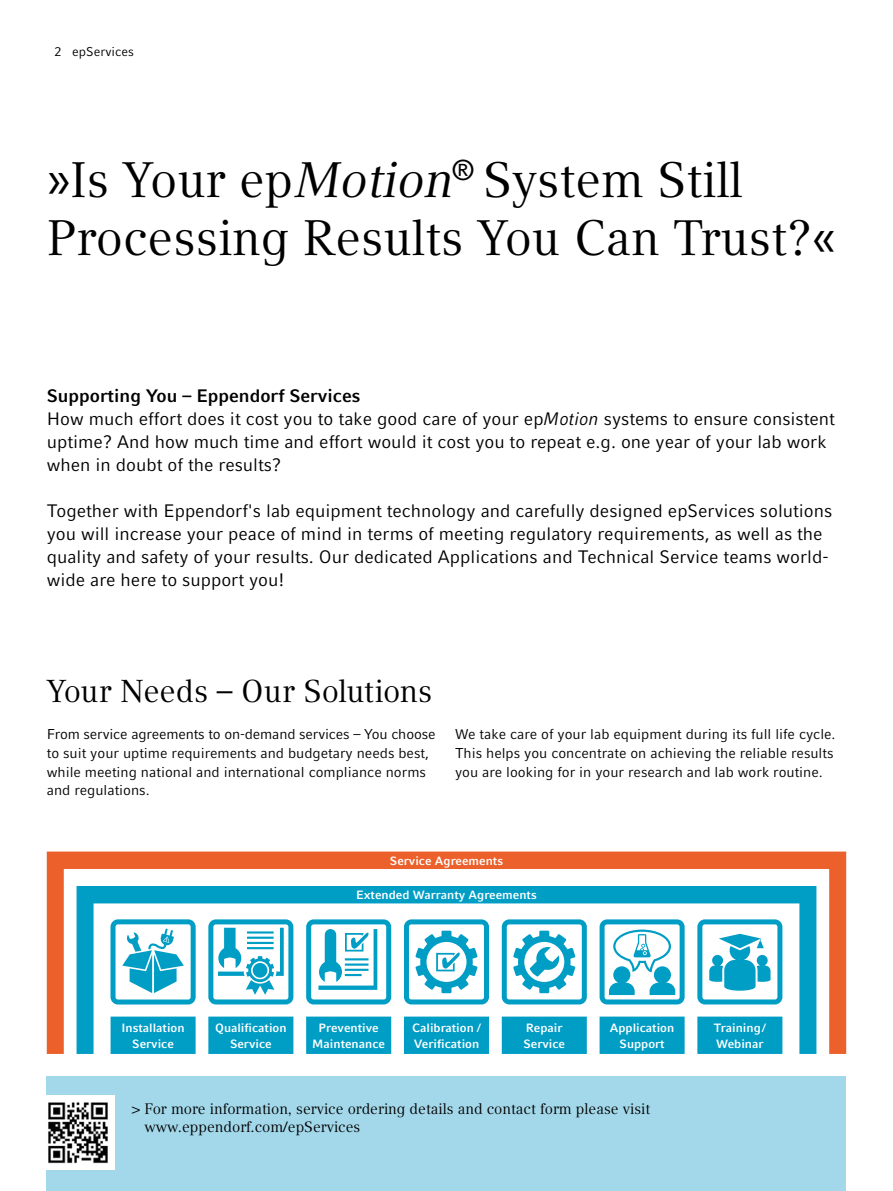
<style>
.page{position:relative;width:893px;height:1191px;background:#fff}
.page>*{position:absolute;margin:0;border:0;box-sizing:border-box;transform-origin:0 0}
.t1{font:49.5px/58.5px "Compatil Textfor Eppendorf";color:#000}
.t2{font:31.5px "Compatil Textfor Eppendorf";letter-spacing:-.005em;color:#000}
.t3{font:18px/23px "Compatil Factfor Eppendorf";color:#000}
.t4{font:15px/18.8px "Compatil Textfor Eppendorf";color:#000}
.t5{font:14.25px/18.8px "Compatil Factfor Eppendorf";color:#000}
.t6{font:12.75px "Compatil Factfor Eppendorf";color:#000}
.t7{font:700 12px/16.2px "Compatil Factfor Eppendorf";color:#fff;text-align:center}
.s1{font-style:italic}
.s2{font-weight:700}
.s3{font-family:"Compatil Text LT Com"}
</style>
<div class="page">
<div style="left:47px;top:1076px;width:799px;height:115px;background:#a3d8ea"></div>
<svg style="left:47px;top:851px;width:799px;height:203px;fill:#eb602b"></svg>
<svg style="left:77px;top:886px;width:739px;height:168px;fill:#009dc5"></svg>
<svg style="left:110px;top:919px;width:86px;height:85px"></svg>
<svg style="left:208px;top:919px;width:85px;height:85px"></svg>
<svg style="left:306px;top:919px;width:85px;height:85px"></svg>
<svg style="left:404px;top:919px;width:85px;height:85px"></svg>
<svg style="left:502px;top:919px;width:85px;height:85px"></svg>
<svg style="left:600px;top:919px;width:85px;height:85px"></svg>
<svg style="left:697px;top:919px;width:85px;height:85px"></svg>
<div style="left:41px;top:1094px;width:74px;height:75px;background:#fff"></div>
<img style="left:48px;top:1102px;width:60px;height:62px">
<p class="t6" style="left:55px;top:44px;width:81px">2 epServices</p>
<h1 class="t1" style="left:47px;top:151px;width:791px">»Is Your ep<span class="s1">Motion</span><sup>®</sup> System Still<br>Processing Results You Can Trust?«</h1>
<p class="t3" style="left:47px;top:385px;width:790px"><span class="s2">Supporting You – Eppendorf Services<br></span>How much effort does it cost you to take good care of your ep<span class="s1">Motion</span> systems to ensure consistent uptime? And how much time and effort would it cost you to repeat e.g. one year of your lab work when in doubt of the results?</p>
<p class="t3" style="left:47px;top:499px;width:787px">Together with Eppendorf's lab equipment technology and carefully designed epServices solutions you will increase your peace of mind in terms of meeting regulatory requirements, as well as the quality and safety of your results. Our dedicated Applications and Technical Service teams world&shy;wide are here to support you!</p>
<h2 class="t2" style="left:47px;top:672px;width:387px">Your Needs – Our Solutions</h2>
<p class="t5" style="left:47px;top:725px;width:390px">From service agreements to on-demand services – You choose to suit your uptime requirements and budgetary needs best, while meeting national and international compliance norms and regulations.</p>
<p class="t5" style="left:455px;top:725px;width:382px">We take care of your lab equipment during its full life cycle.<br>This helps you concentrate on achieving the reliable results you are looking for in your research and lab work routine.</p>
<p class="t7" style="left:390px;top:852px;width:115px">Service Agreements</p>
<p class="t7" style="left:356px;top:887px;width:182px">Extended Warranty Agreements</p>
<p class="t7" style="left:122px;top:1019px;width:65px">Installation<br>Service</p>
<p class="t7" style="left:215px;top:1019px;width:73px">Qualification<br>Service</p>
<p class="t7" style="left:312px;top:1019px;width:74px">Preventive<br>Maintenance</p>
<p class="t7" style="left:412px;top:1019px;width:70px;text-align:left">Calibration /<br>Verification</p>
<p class="t7" style="left:523px;top:1019px;width:43px;text-align:left">Repair<br>Service</p>
<p class="t7" style="left:610px;top:1019px;width:66px">Application<br>Support</p>
<p class="t7" style="left:714px;top:1019px;width:53px;text-align:left">Training /<br>Webinar</p>
<p class="t4" style="left:144px;top:1099px;width:507px;text-indent:-13px"><span class="s3">&gt;</span> For more information, service ordering details and contact form please visit www.eppendorf.com/epServices</p>
</div>
